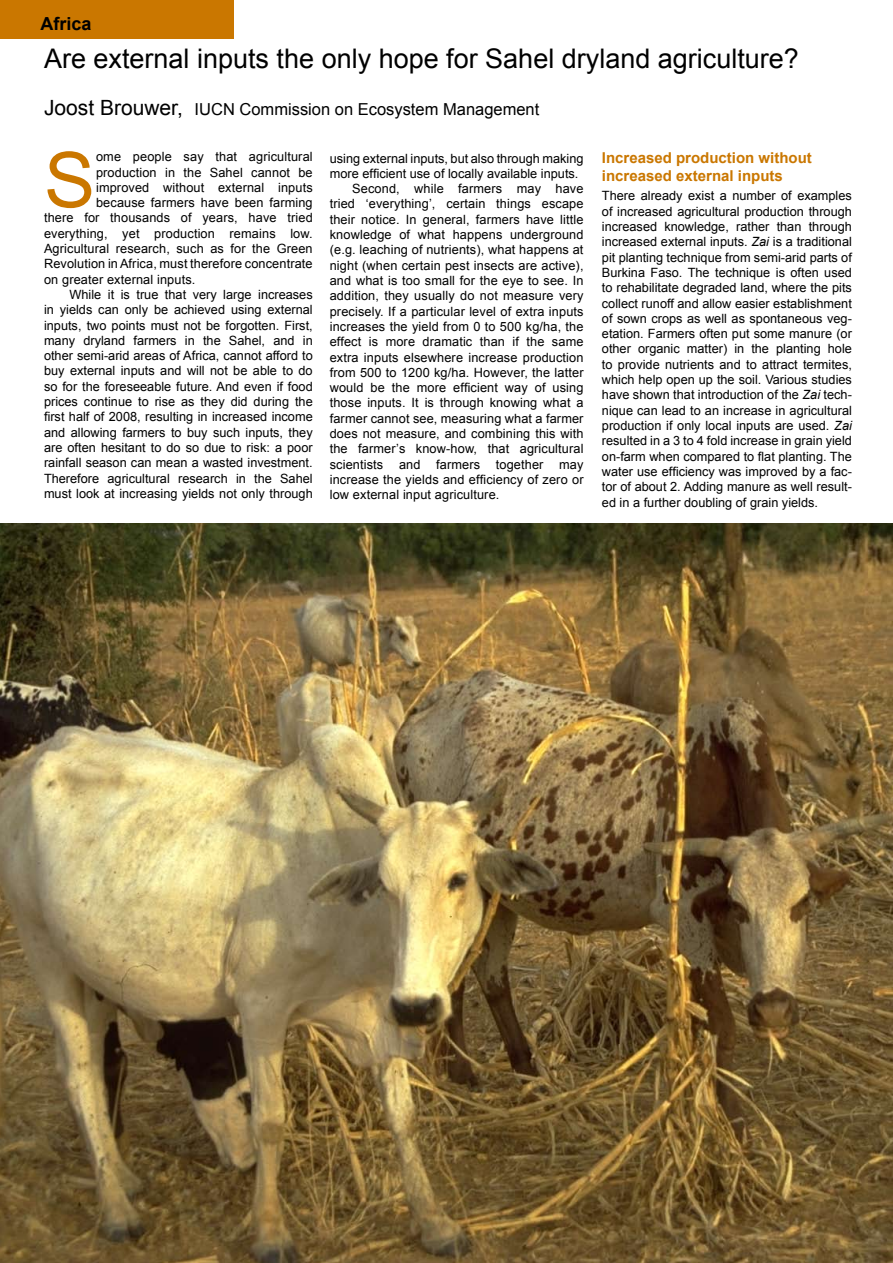
<style>
.page{position:relative;width:893px;height:1263px;background:#fff}
.page>*{position:absolute;margin:0;border:0;box-sizing:border-box;transform-origin:0 0}
.t1{font:76.8px "Arial";color:#ca7700}
.t2{font:27px "Arial";color:#000}
.t3{font:700 18px "Arial";color:#000}
.t4{font:16.5px "Arial";color:#000}
.t5{font:700 15px/18px "Arial";color:#ca7700}
.t6{font:12.75px/15.3px "Arial";letter-spacing:.01em;color:#000;text-align:justify}
.s1{font-size:21px}
.s2{font-style:italic}
</style>
<div class="page">
<img style="left:0;top:523px;width:893px;height:740px">
<div style="left:0;top:0;width:233px;height:38px;background:#ca7700"></div>
<h3 class="t3" style="left:40px;top:12px;width:53px">Africa</h3>
<h2 class="t2" style="left:44px;top:41px;width:756px">Are external inputs the only hope for Sahel dryland agriculture?</h2>
<p class="t4" style="left:44px;top:98px;width:497px"><span class="s1">Joost Brouwer,</span> IUCN Commission on Ecosystem Management</p>
<h1 class="t1" style="left:44px;top:130px;width:53px">S</h1>
<p class="t6" style="left:96px;top:149px;width:218px">ome people say that agricultural</p>
<p class="t5" style="left:602px;top:149px;width:212px">Increased production without increased external inputs</p>
<p class="t6" style="left:602px;top:188px;width:252px">There already exist a number of examples of increased agricultural production through increased knowledge, rather than through increased external inputs. <span class="s2">Zai</span> is a traditional pit planting technique from semi-arid parts of Burkina Faso. The technique is often used to rehabilitate degraded land, where the pits collect runoff and allow easier establishment of sown crops as well as spontaneous veg&shy;etation. Farmers often put some manure (or other organic matter) in the planting hole to provide nutrients and to attract termites, which help open up the soil. Various studies have shown that introduction of the <span class="s2">Zai</span> tech&shy;nique can lead to an increase in agricultural production if only local inputs are used. <span class="s2">Zai </span>resulted in a 3 to 4 fold increase in grain yield on-farm when compared to flat planting. The water use efficiency was improved by a fac&shy;tor of about 2. Adding manure as well result&shy;ed in a further doubling of grain yields.</p>
<p class="t6" style="left:330px;top:151px;width:255px">using external inputs, but also through making</p>
<p class="t6" style="left:330px;top:166px;width:250px">more efficient use of locally available inputs.</p>
<p class="t6" style="left:352px;top:181px;width:233px">Second, while farmers may have</p>
<p class="t6" style="left:330px;top:196px;width:255px">tried ‘everything’, certain things escape</p>
<p class="t6" style="left:330px;top:212px;width:255px">their notice. In general, farmers have little</p>
<p class="t6" style="left:330px;top:227px;width:255px">knowledge of what happens underground</p>
<p class="t6" style="left:330px;top:242px;width:255px">(e.g. leaching of nutrients), what happens at</p>
<p class="t6" style="left:330px;top:258px;width:255px">night (when certain pest insects are active),</p>
<p class="t6" style="left:330px;top:273px;width:255px">and what is too small for the eye to see. In</p>
<p class="t6" style="left:330px;top:288px;width:255px">addition, they usually do not measure very</p>
<p class="t6" style="left:330px;top:304px;width:255px">precisely. If a particular level of extra inputs</p>
<p class="t6" style="left:330px;top:319px;width:255px">increases the yield from 0 to 500 kg/ha, the</p>
<p class="t6" style="left:330px;top:334px;width:255px">effect is more dramatic than if the same</p>
<p class="t6" style="left:330px;top:349px;width:255px">extra inputs elsewhere increase production</p>
<p class="t6" style="left:330px;top:365px;width:255px">from 500 to 1200 kg/ha. However, the latter</p>
<p class="t6" style="left:330px;top:380px;width:255px">would be the more efficient way of using</p>
<p class="t6" style="left:330px;top:395px;width:255px">those inputs. It is through knowing what a</p>
<p class="t6" style="left:330px;top:411px;width:255px">farmer cannot see, measuring what a farmer</p>
<p class="t6" style="left:330px;top:426px;width:255px">does not measure, and combining this with</p>
<p class="t6" style="left:330px;top:441px;width:255px">the farmer’s know-how, that agricultural</p>
<p class="t6" style="left:330px;top:457px;width:255px">scientists and farmers together may</p>
<p class="t6" style="left:330px;top:472px;width:255px">increase the yields and efficiency of zero or</p>
<p class="t6" style="left:330px;top:487px;width:171px">low external input agriculture.</p>
<p class="t6" style="left:96px;top:165px;width:218px">production in the Sahel cannot be</p>
<p class="t6" style="left:96px;top:180px;width:218px">improved without external inputs</p>
<p class="t6" style="left:96px;top:195px;width:218px">because farmers have been farming</p>
<p class="t6" style="left:44px;top:210px;width:270px">there for thousands of years, have tried</p>
<p class="t6" style="left:44px;top:226px;width:270px">everything, yet production remains low.</p>
<p class="t6" style="left:44px;top:241px;width:270px">Agricultural research, such as for the Green</p>
<p class="t6" style="left:44px;top:256px;width:270px">Revolution in Africa, must therefore concentrate</p>
<p class="t6" style="left:44px;top:272px;width:153px">on greater external inputs.</p>
<p class="t6" style="left:70px;top:287px;width:245px">While it is true that very large increases</p>
<p class="t6" style="left:44px;top:302px;width:270px">in yields can only be achieved using external</p>
<p class="t6" style="left:44px;top:318px;width:270px">inputs, two points must not be forgotten. First,</p>
<p class="t6" style="left:44px;top:333px;width:270px">many dryland farmers in the Sahel, and in</p>
<p class="t6" style="left:44px;top:348px;width:270px">other semi-arid areas of Africa, cannot afford to</p>
<p class="t6" style="left:44px;top:363px;width:270px">buy external inputs and will not be able to do</p>
<p class="t6" style="left:44px;top:379px;width:270px">so for the foreseeable future. And even if food</p>
<p class="t6" style="left:44px;top:394px;width:270px">prices continue to rise as they did during the</p>
<p class="t6" style="left:44px;top:409px;width:270px">first half of 2008, resulting in increased income</p>
<p class="t6" style="left:44px;top:425px;width:270px">and allowing farmers to buy such inputs, they</p>
<p class="t6" style="left:44px;top:440px;width:270px">are often hesitant to do so due to risk: a poor</p>
<p class="t6" style="left:44px;top:455px;width:270px">rainfall season can mean a wasted investment.</p>
<p class="t6" style="left:44px;top:471px;width:270px">Therefore agricultural research in the Sahel</p>
<p class="t6" style="left:44px;top:486px;width:270px">must look at increasing yields not only through</p>
</div>
